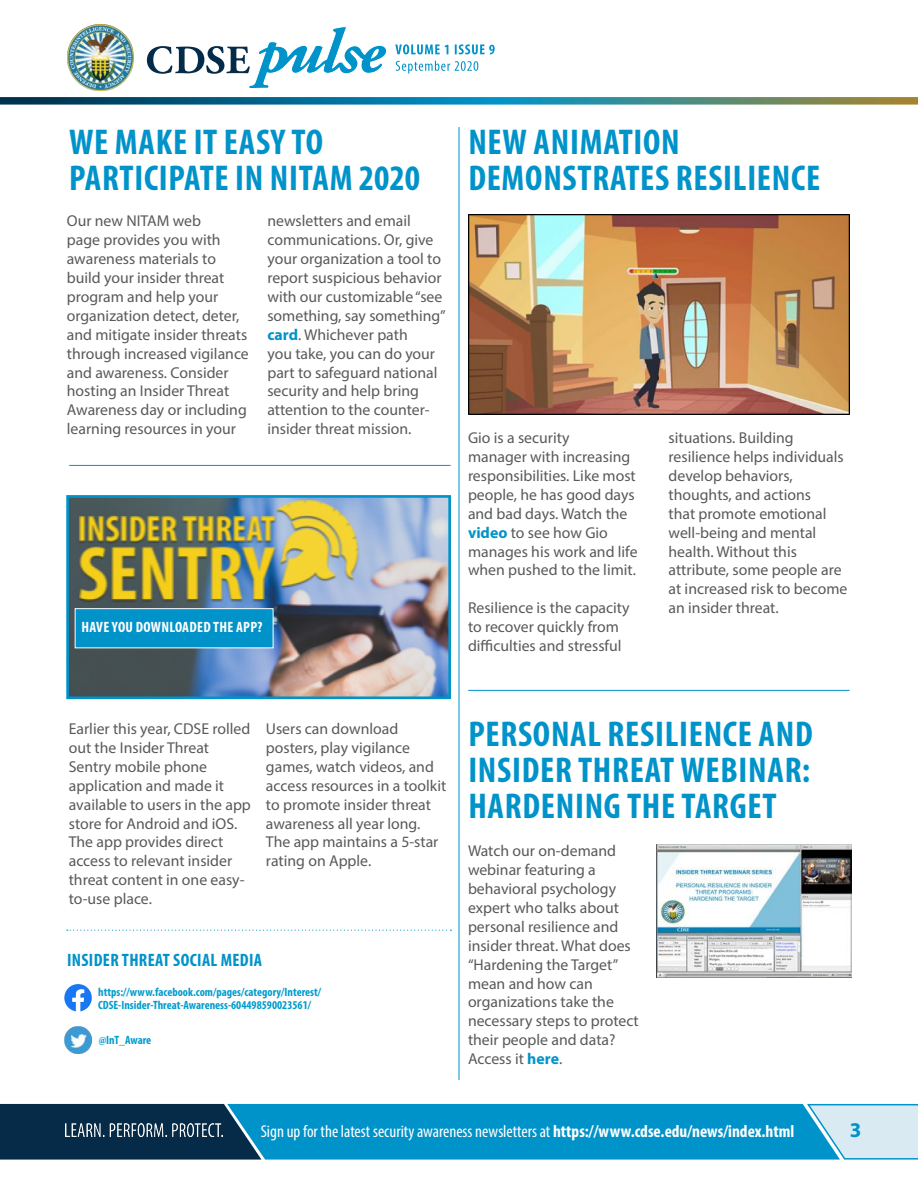
<style>
.page{position:relative;width:918px;height:1188px;background:#fff}
.page>*{position:absolute;margin:0;border:0;box-sizing:border-box;transform-origin:0 0}
.t1{font:700 condensed 36px/36px "Myriad Pro";letter-spacing:.02em;color:#0093c9}
.t2{font:700 21px "Myriad Pro";color:#0093c9}
.t3{font:700 condensed 18px "Myriad Pro";letter-spacing:.02em;color:#0093c9}
.t4{font:condensed 17.25px "Myriad Pro";color:#fff}
.t5{font:15.75px/18.9px "Myriad Pro";color:#58595b}
.t6{font:700 condensed 15px "Myriad Pro";letter-spacing:.02em;color:#fff}
.t7{font:700 condensed 12px/13.5px "Myriad Pro";color:#009ccd}
.s1{font-weight:700;color:#0093c9}
.s2{font-weight:700}
</style>
<div class="page">
<svg style="left:0;top:1103px;width:918px;height:57px;background:#1e87b1"></svg>
<img style="left:65px;top:1124px;width:157px;height:13px">
<img style="left:67px;top:24px;width:67px;height:67px">
<svg style="left:147px;top:26px;width:240px;height:61px"></svg>
<svg style="left:396px;top:61px;width:82px;height:13px"></svg>
<svg style="left:395px;top:44px;width:100px;height:10px"></svg>
<svg style="left:67px;top:930px;width:384px;height:1px"></svg>
<hr style="left:69px;top:465px;width:382px;height:1px;background:#0093c9">
<hr style="left:468px;top:690px;width:382px;height:1px;background:#0093c9">
<hr style="left:459px;top:127px;width:1px;height:953px;background:#0093c9">
<svg style="left:0;top:97px;width:918px;height:8px;background:#347c88"></svg>
<img style="left:70px;top:499px;width:377px;height:196px">
<div style="left:66px;top:495px;width:385px;height:204px;border:3px solid #0093c9"></div>
<div style="left:75px;top:608px;width:198px;height:40px;background:#0093c9;border:1px solid #fff"></div>
<svg style="left:64px;top:984px;width:28px;height:28px"></svg>
<img style="left:64px;top:1026px;width:28px;height:28px">
<img style="left:468px;top:214px;width:382px;height:200px">
<img style="left:657px;top:844px;width:194px;height:134px">
<h1 class="t1" style="left:69px;top:123px;width:352px">WE MAKE IT EASY TO<br>PARTICIPATE IN NITAM 2020</h1>
<p class="t5" style="left:67px;top:211px;width:136px">Our new NITAM web</p>
<p class="t5" style="left:267px;top:211px;width:145px">newsletters and email</p>
<p class="t5" style="left:67px;top:230px;width:155px">page provides you with</p>
<p class="t5" style="left:267px;top:230px;width:167px">communications. Or, give</p>
<p class="t5" style="left:67px;top:249px;width:151px">awareness materials to</p>
<p class="t5" style="left:267px;top:249px;width:175px">your organization a tool to</p>
<p class="t5" style="left:67px;top:268px;width:159px">build your insider threat</p>
<p class="t5" style="left:267px;top:268px;width:176px">report suspicious behavior</p>
<p class="t5" style="left:67px;top:287px;width:153px">program and help your</p>
<p class="t5" style="left:267px;top:287px;width:176px">with our customizable “see</p>
<p class="t5" style="left:67px;top:306px;width:174px">organization detect, deter,</p>
<p class="t5" style="left:267px;top:306px;width:180px">something, say something”</p>
<p class="t5" style="left:67px;top:325px;width:182px">and mitigate insider threats</p>
<p class="t5" style="left:67px;top:325px;width:370px;text-indent:201px"><span class="s1">card</span>. Whichever path through increased vigilance you take, you can do your and awareness. Consider</p>
<p class="t5" style="left:267px;top:363px;width:172px">part to safeguard national</p>
<p class="t5" style="left:67px;top:381px;width:164px">hosting an Insider Threat</p>
<p class="t5" style="left:267px;top:381px;width:153px">security and help bring</p>
<p class="t5" style="left:67px;top:400px;width:181px">Awareness day or including</p>
<p class="t5" style="left:267px;top:400px;width:164px">attention to the counter-</p>
<p class="t5" style="left:67px;top:419px;width:171px">learning resources in your</p>
<p class="t5" style="left:267px;top:419px;width:146px">insider threat mission.</p>
<p class="t6" style="left:81px;top:618px;width:182px">HAVE YOU DOWNLOADED THE APP?</p>
<h1 class="t1" style="left:468px;top:123px;width:353px">NEW ANIMATION<br>DEMONSTRATES RESILIENCE</h1>
<p class="t5" style="left:468px;top:428px;width:103px">Gio is a security</p>
<p class="t5" style="left:669px;top:428px;width:127px">situations. Building</p>
<p class="t5" style="left:468px;top:447px;width:164px">manager with increasing</p>
<p class="t5" style="left:669px;top:447px;width:177px">resilience helps individuals</p>
<p class="t5" style="left:468px;top:466px;width:169px">responsibilities. Like most</p>
<p class="t5" style="left:669px;top:466px;width:126px">develop behaviors,</p>
<p class="t5" style="left:468px;top:485px;width:168px">people, he has good days</p>
<p class="t5" style="left:669px;top:485px;width:144px">thoughts, and actions</p>
<p class="t5" style="left:468px;top:504px;width:161px">and bad days. Watch the</p>
<p class="t5" style="left:669px;top:504px;width:160px">that promote emotional</p>
<p class="t5" style="left:468px;top:523px;width:141px"><span class="s1">video</span> to see how Gio</p>
<p class="t5" style="left:669px;top:523px;width:149px">well-being and mental</p>
<p class="t5" style="left:468px;top:542px;width:171px">manages his work and life</p>
<p class="t5" style="left:669px;top:542px;width:130px">health. Without this</p>
<p class="t5" style="left:468px;top:560px;width:169px">when pushed to the limit.</p>
<p class="t5" style="left:669px;top:560px;width:175px">attribute, some people are</p>
<p class="t5" style="left:669px;top:579px;width:180px">at increased risk to become</p>
<p class="t5" style="left:468px;top:598px;width:163px">Resilience is the capacity</p>
<p class="t5" style="left:669px;top:598px;width:112px">an insider threat.</p>
<p class="t5" style="left:468px;top:617px;width:155px">to recover quickly from difculties and stressful</p>
<p class="t5" style="left:69px;top:719px;width:331px">Earlier this year, CDSE rolled Users can download out the Insider Threat</p>
<p class="t5" style="left:266px;top:738px;width:146px">posters, play vigilance</p>
<p class="t5" style="left:69px;top:757px;width:140px">Sentry mobile phone</p>
<p class="t5" style="left:266px;top:757px;width:169px">games, watch videos, and</p>
<p class="t5" style="left:69px;top:776px;width:157px">application and made it</p>
<p class="t5" style="left:69px;top:776px;width:379px;text-indent:197px">access resources in a toolkit available to users in the app to promote insider threat store for Android and iOS.</p>
<p class="t5" style="left:266px;top:814px;width:156px">awareness all year long.</p>
<p class="t5" style="left:69px;top:832px;width:156px">The app provides direct</p>
<p class="t5" style="left:266px;top:832px;width:174px">The app maintains a 5-star</p>
<p class="t5" style="left:69px;top:851px;width:165px">access to relevant insider</p>
<p class="t5" style="left:266px;top:851px;width:107px">rating on Apple.</p>
<p class="t5" style="left:69px;top:870px;width:177px">threat content in one easy&shy;to-use place.</p>
<h4 class="t3" style="left:67px;top:949px;width:197px">INSIDER THREAT SOCIAL MEDIA</h4>
<p class="t7" style="left:98px;top:985px;width:225px">https://www.facebook.com/pages/category/Interest/<br>CDSE-Insider-Threat-Awareness-604498590023561/</p>
<h6 class="t7" style="left:99px;top:1033px;width:54px">@InT_Aware</h6>
<h1 class="t1" style="left:468px;top:716px;width:346px;text-align:justify">PERSONAL RESILIENCE AND INSIDER THREAT WEBINAR:<br>HARDENING THE TARGET</h1>
<p class="t5" style="left:468px;top:841px;width:164px">Watch our on-demand webinar featuring a behavioral psychology expert who talks about personal resilience and insider threat. What does “Hardening the Target” mean and how can</p>
<p class="t5" style="left:468px;top:992px;width:172px">organizations take the necessary steps to protect their people and data?<br>Access it <span class="s1">here</span>.</p>
<p class="t4" style="left:261px;top:1121px;width:535px">Sign up for the latest security awareness newsletters at <span class="s2">https://www.cdse.edu/news/index.html</span></p>
<h2 class="t2" style="left:850px;top:1116px;width:13px">3</h2>
</div>
